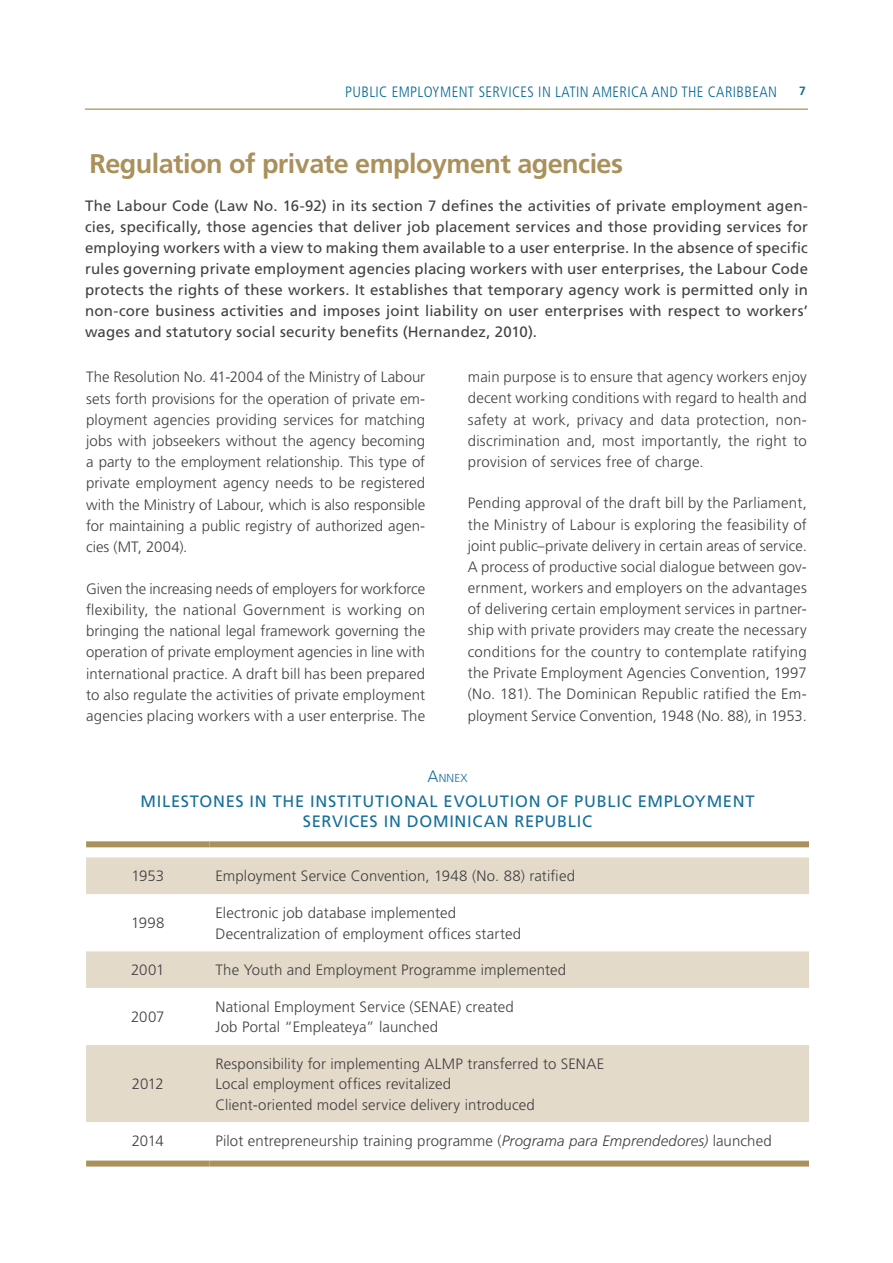
<style>
.page{position:relative;width:893px;height:1263px;background:#fff}
.page>*{position:absolute;margin:0;border:0;box-sizing:border-box;transform-origin:0 0}
.t1{font:700 27px "Frutiger LT Std";letter-spacing:-.02em;color:#aa915c}
.t2{font:16.5px/20.2px "Frutiger LT Std";letter-spacing:.045em;color:#156f9c;text-align:center}
.t3{font:300 15px/21.3px "Frutiger LT Std";letter-spacing:.01em;color:#414042;text-align:justify}
.t4{font:15px/21px "Frutiger LT Std";letter-spacing:.015em;color:#414042;text-align:justify}
.t5{font:300 condensed 15px "Frutiger LT Std";letter-spacing:.025em;color:#006695}
.t6{font:700 12px "Frutiger LT Std";color:#156f9c}
.t7{font:300 11.55px "Frutiger LT Std";color:#156f9c}
.s1{font-size:16.5px}
.s2{font-style:italic}
</style>
<div class="page">
<hr style="left:85px;top:108px;width:723px;height:2px;background:#b8a276">
<div style="left:86px;top:857px;width:723px;height:37px;background:#e3dac9"></div>
<svg style="left:86px;top:951px;width:723px;height:171px;fill:#e3dac9"></svg>
<div style="left:86px;top:1160px;width:123px;height:6px;background:#aa915c"></div>
<div style="left:209px;top:1160px;width:600px;height:6px;background:#aa915c"></div>
<div style="left:86px;top:841px;width:123px;height:6px;background:#aa915c"></div>
<div style="left:209px;top:841px;width:600px;height:6px;background:#aa915c"></div>
<p class="t5" style="left:345px;top:83px;width:433px">PUBLIC EMPLOYMENT SERVICES IN LATIN AMERICA AND THE CARIBBEAN</p>
<p class="t6" style="left:799px;top:83px;width:8px">7</p>
<h1 class="t1" style="left:90px;top:148px;width:535px">Regulation of private employment agencies</h1>
<p class="t4" style="left:85px;top:196px;width:724px">The Labour Code (Law No. 16-92) in its section 7 defines the activities of private employment agen&shy;cies, specifically, those agencies that deliver job placement services and those providing services for employing workers with a view to making them available to a user enterprise. In the absence of specific rules governing private employment agencies placing workers with user enterprises, the Labour Code protects the rights of these workers. It establishes that temporary agency work is permitted only in non-core business activities and imposes joint liability on user enterprises with respect to workers’ wages and statutory social security benefits (Hernandez, 2010).</p>
<p class="t3" style="left:86px;top:367px;width:341px">The Resolution No. 41-2004 of the Ministry of Labour sets forth provisions for the operation of private em&shy;ployment agencies providing services for matching jobs with jobseekers without the agency becoming a party to the employment relationship. This type of private employment agency needs to be registered with the Ministry of Labour, which is also responsible for maintaining a public registry of authorized agen&shy;cies (MT, 2004).</p>
<p class="t3" style="left:86px;top:578px;width:341px">Given the increasing needs of employers for workforce flexibility, the national Government is working on bringing the national legal framework governing the operation of private employment agencies in line with international practice. A draft bill has been prepared to also regulate the activities of private employment agencies placing workers with a user enterprise. The</p>
<p class="t3" style="left:468px;top:367px;width:341px">main purpose is to ensure that agency workers enjoy decent working conditions with regard to health and safety at work, privacy and data protection, non&shy;discrimination and, most importantly, the right to provision of services free of charge.</p>
<p class="t3" style="left:468px;top:493px;width:341px">Pending approval of the draft bill by the Parliament, the Ministry of Labour is exploring the feasibility of joint public–private delivery in certain areas of service.<br>A process of productive social dialogue between gov&shy;ernment, workers and employers on the advantages of delivering certain employment services in partner&shy;ship with private providers may create the necessary conditions for the country to contemplate ratifying the Private Employment Agencies Convention, 1997 (No. 181). The Dominican Republic ratified the Em&shy;ployment Service Convention, 1948 (No. 88), in 1953.</p>
<p class="t7" style="left:427px;top:771px;width:42px"><span class="s1">A</span>NNEX</p>
<p class="t2" style="left:141px;top:791px;width:615px">MILESTONES IN THE INSTITUTIONAL EVOLUTION OF PUBLIC EMPLOYMENT<br>SERVICES IN DOMINICAN REPUBLIC</p>
<p class="t3" style="left:131px;top:866px;width:34px">1953</p>
<p class="t3" style="left:215px;top:866px;width:361px">Employment Service Convention, 1948 (No. 88) ratified</p>
<p class="t3" style="left:131px;top:913px;width:35px">1998</p>
<p class="t3" style="left:215px;top:903px;width:307px;line-height:20.2px">Electronic job database implemented<br>Decentralization of employment offices started</p>
<p class="t3" style="left:131px;top:960px;width:35px">2001</p>
<p class="t3" style="left:215px;top:960px;width:352px">The Youth and Employment Programme implemented</p>
<p class="t3" style="left:131px;top:1006px;width:35px">2007</p>
<p class="t3" style="left:215px;top:997px;width:300px;line-height:20.2px">National Employment Service (SENAE) created<br>Job Portal “Empleateya” launched</p>
<p class="t3" style="left:132px;top:1074px;width:33px">2012</p>
<p class="t3" style="left:215px;top:1054px;width:390px;line-height:20.2px;text-align:left">Responsibility for implementing ALMP transferred to SENAE<br>Local employment offices revitalized<br>Client-oriented model service delivery introduced</p>
<p class="t3" style="left:132px;top:1131px;width:34px">2014</p>
<p class="t3" style="left:215px;top:1131px;width:558px">Pilot entrepreneurship training programme (<span class="s2">Programa para Emprendedores)</span> launched</p>
</div>
